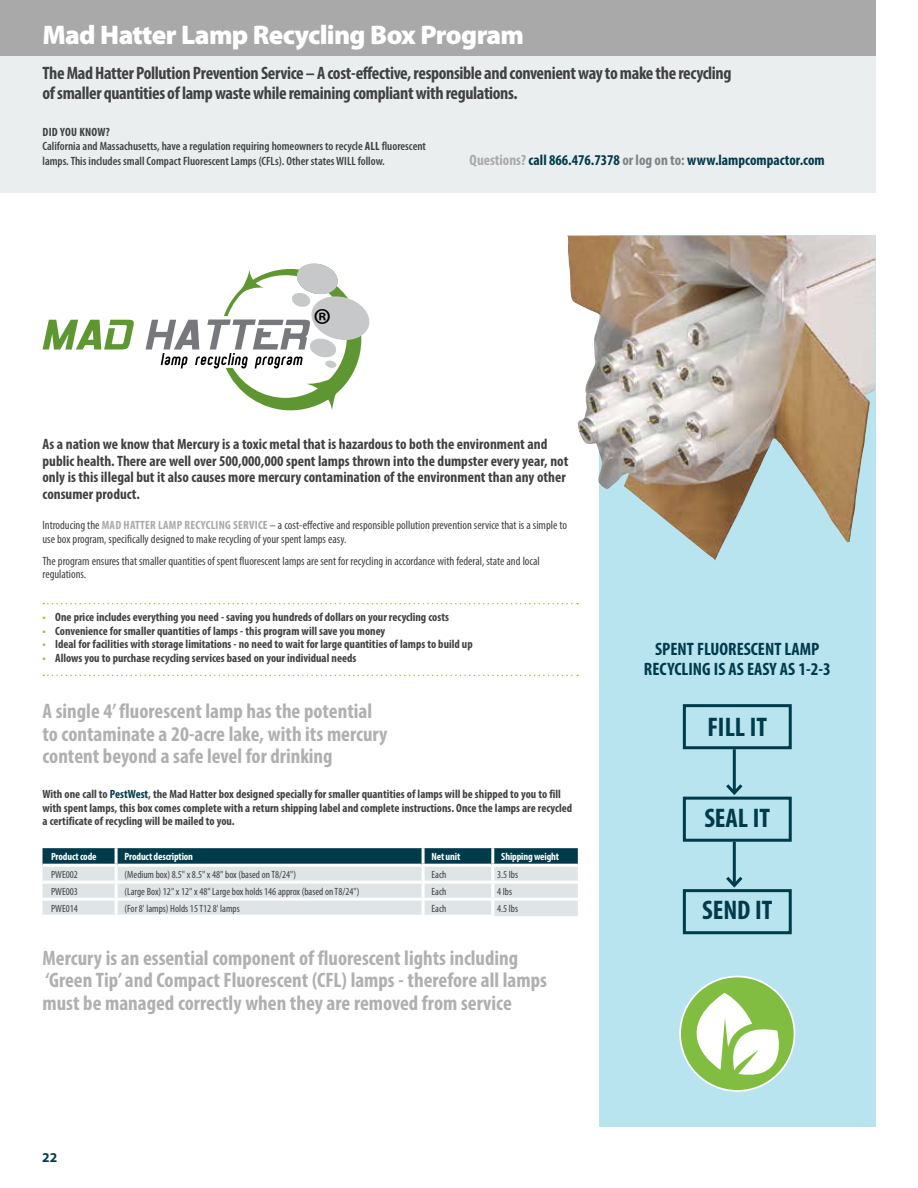
<style>
.page{position:relative;width:918px;height:1188px;background:#fff}
.page>*{position:absolute;margin:0;border:0;box-sizing:border-box;transform-origin:0 0}
.t1{font:45.3px "Myriad Pro";color:#000}
.t2{font:900 27px "Myriad Pro";letter-spacing:-.025em;color:#fff}
.t3{font:700 condensed 27px "Myriad Pro";color:#003b4c}
.t4{font:700 condensed 21px/22.5px "Myriad Pro";color:#b1b0b1}
.t5{font:700 condensed 18px/19.5px "Myriad Pro";letter-spacing:-.02em;color:#414042}
.t6{font:700 condensed 18px "Myriad Pro";color:#003b4c}
.t7{font:700 condensed 15px/16.5px "Myriad Pro";color:#414042}
.t8{font:700 condensed 15px "Myriad Pro";color:#003b4c}
.t9{font:700 13.5px "Myriad Pro";color:#003b4c}
.t10{font:700 condensed 12px/13.5px "Myriad Pro";color:#414042}
.t11{font:condensed 12px/13.5px "Myriad Pro";color:#414042}
.t12{font:600 condensed 12px/14.4px "Myriad Pro";color:#414042}
.t13{font:condensed 10.5px "Myriad Pro";color:#414042}
.t14{font:700 condensed 10.5px "Myriad Pro";letter-spacing:-.015em;color:#fff}
.s1{font-weight:700}
.s2{color:#aaa9aa}
.s3{color:#808285}
.s4{font-weight:700;color:#aaa9aa}
.s5{color:#9aca3c}
.s6{color:#a2b75e}
.s7{color:#003b4c}
</style>
<div class="page">
<svg style="left:43px;top:603px;width:535px;height:1px"></svg>
<svg style="left:43px;top:675px;width:535px;height:1px"></svg>
<svg style="left:43px;top:848px;width:535px;height:68px;background:#a4b8be"></svg>
<hr style="left:43px;top:864px;width:75px;height:3px;background:#fff">
<hr style="left:43px;top:881px;width:72px;height:3px;background:#fff">
<hr style="left:43px;top:898px;width:72px;height:3px;background:#fff">
<hr style="left:43px;top:915px;width:72px;height:3px;background:#fff">
<hr style="left:118px;top:864px;width:304px;height:3px;background:#fff">
<hr style="left:115px;top:867px;width:3px;height:14px;background:#fff">
<hr style="left:115px;top:881px;width:307px;height:3px;background:#fff">
<hr style="left:115px;top:884px;width:3px;height:14px;background:#fff">
<hr style="left:115px;top:898px;width:307px;height:3px;background:#fff">
<hr style="left:115px;top:901px;width:3px;height:14px;background:#fff">
<hr style="left:115px;top:915px;width:307px;height:3px;background:#fff">
<hr style="left:422px;top:864px;width:69px;height:3px;background:#fff">
<hr style="left:422px;top:867px;width:3px;height:14px;background:#fff">
<hr style="left:422px;top:881px;width:69px;height:3px;background:#fff">
<hr style="left:422px;top:884px;width:3px;height:14px;background:#fff">
<hr style="left:422px;top:898px;width:69px;height:3px;background:#fff">
<hr style="left:422px;top:901px;width:3px;height:14px;background:#fff">
<hr style="left:422px;top:915px;width:72px;height:3px;background:#fff">
<hr style="left:491px;top:864px;width:87px;height:3px;background:#fff">
<hr style="left:491px;top:881px;width:87px;height:3px;background:#fff">
<hr style="left:491px;top:898px;width:87px;height:3px;background:#fff">
<hr style="left:115px;top:848px;width:3px;height:16px;background:#fff">
<hr style="left:422px;top:848px;width:3px;height:16px;background:#fff">
<hr style="left:491px;top:848px;width:3px;height:16px;background:#fff">
<hr style="left:491px;top:867px;width:3px;height:14px;background:#fff">
<hr style="left:491px;top:884px;width:3px;height:14px;background:#fff">
<hr style="left:491px;top:901px;width:3px;height:14px;background:#fff">
<svg style="left:43px;top:320px;width:91px;height:30px"></svg>
<svg style="left:146px;top:264px;width:223px;height:146px"></svg>
<div style="left:599px;top:236px;width:276px;height:891px;background:#b8e4f0"></div>
<img style="left:567px;top:236px;width:308px;height:325px">
<div style="left:683px;top:704px;width:109px;height:45px;border:3px solid #003b4c"></div>
<div style="left:683px;top:797px;width:109px;height:45px;border:3px solid #003b4c"></div>
<div style="left:683px;top:889px;width:109px;height:45px;border:3px solid #003b4c"></div>
<hr style="left:733px;top:749px;width:3px;height:44px;background:#003b4c">
<svg style="left:723px;top:781px;width:23px;height:16px"></svg>
<hr style="left:733px;top:842px;width:3px;height:43px;background:#003b4c">
<svg style="left:723px;top:874px;width:23px;height:16px"></svg>
<div style="left:0;top:38px;width:875px;height:155px;background:#eaeeef"></div>
<div style="left:0;top:0;width:875px;height:55px;background:#aaa9aa"></div>
<div style="left:680px;top:977px;width:114px;height:114px;background:#81bd41;border-radius:50%"></div>
<svg style="left:679px;top:991px;width:111px;height:101px"></svg>
<h2 class="t2" style="left:43px;top:17px;width:483px">Mad Hatter Lamp Recycling Box Program</h2>
<h3 class="t5" style="left:43px;top:63px;width:691px">The Mad Hatter Pollution Prevention Service – A cost-effective, responsible and convenient way to make the recycling of smaller quantities of lamp waste while remaining compliant with regulations.</h3>
<p class="t12" style="left:43px;top:125px;width:385px"><span class="s1">did you know?<br></span>California and Massachusetts, have a regulation requiring homeowners to recycle <span class="s1">ALL</span> fluorescent lamps. This includes small Compact Fluorescent Lamps (CFLs). Other states WILL follow.</p>
<p class="t8" style="left:470px;top:150px;width:357px"><span class="s2">Questions?</span> call 866.476.7378 <span class="s3">or log on to:</span> www.lampcompactor.com</p>
<h1 class="t1" style="left:313px;top:297px;width:21px">®</h1>
<p class="t7" style="left:43px;top:436px;width:527px">As a nation we know that Mercury is a toxic metal that is hazardous to both the environment and public health. There are well over 500,000,000 spent lamps thrown into the dumpster every year, not only is this illegal but it also causes more mercury contamination of the environment than any other consumer product.</p>
<p class="t11" style="left:43px;top:518px;width:526px">Introducing the <span class="s4">Mad Hatter Lamp recycling service</span> – a cost-effective and responsible pollution prevention service that is a simple to use box program, specifically designed to make recycling of your spent lamps easy.</p>
<p class="t11" style="left:43px;top:554px;width:499px">The program ensures that smaller quantities of spent fluorescent lamps are sent for recycling in accordance with federal, state and local regulations.</p>
<p class="t10" style="left:43px;top:610px;width:408px"><span class="s5">•</span> One price includes everything you need - saving you hundreds of dollars on your recycling costs</p>
<p class="t10" style="left:43px;top:624px;width:344px"><span class="s6">•</span> Convenience for smaller quantities of lamps - this program will save you money</p>
<p class="t10" style="left:43px;top:637px;width:432px"><span class="s6">•</span> Ideal for facilities with storage limitations - no need to wait for large quantities of lamps to build up</p>
<p class="t10" style="left:43px;top:651px;width:315px"><span class="s6">•</span> Allows you to purchase recycling services based on your individual needs</p>
<h3 class="t4" style="left:43px;top:700px;width:346px">A single 4’ fluorescent lamp has the potential to contaminate a 20-acre lake, with its mercury content beyond a safe level for drinking</h3>
<p class="t10" style="left:43px;top:787px;width:531px">With one call to <span class="s7">PestWest</span>, the Mad Hatter box designed specially for smaller quantities of lamps will be shipped to you to fill with spent lamps, this box comes complete with a return shipping label and complete instructions. Once the lamps are recycled a certificate of recycling will be mailed to you.</p>
<p class="t14" style="left:51px;top:850px;width:47px">Product code</p>
<p class="t14" style="left:125px;top:850px;width:70px">Product description</p>
<p class="t14" style="left:432px;top:850px;width:30px">Net unit</p>
<p class="t14" style="left:501px;top:850px;width:59px">Shipping weight</p>
<p class="t13" style="left:51px;top:868px;width:28px">PWE002</p>
<p class="t13" style="left:125px;top:868px;width:173px">(Medium box) 8.5" x 8.5" x 48" box (based on T8/24")</p>
<p class="t13" style="left:432px;top:868px;width:16px">Each</p>
<p class="t13" style="left:497px;top:868px;width:23px">3.5 Ibs</p>
<p class="t13" style="left:51px;top:885px;width:28px">PWE003</p>
<p class="t13" style="left:125px;top:885px;width:236px">(Large Box) 12" x 12" x 48" Large box holds 146 approx (based on T8/24")</p>
<p class="t13" style="left:432px;top:885px;width:16px">Each</p>
<p class="t13" style="left:497px;top:885px;width:17px">4 Ibs</p>
<p class="t13" style="left:51px;top:902px;width:28px">PWE014</p>
<p class="t13" style="left:125px;top:902px;width:117px">(For 8' lamps) Holds 15 T12 8' lamps</p>
<p class="t13" style="left:432px;top:902px;width:16px">Each</p>
<p class="t13" style="left:497px;top:902px;width:22px">4.5 lbs</p>
<h3 class="t4" style="left:43px;top:946px;width:506px">Mercury is an essential component of fluorescent lights including ‘Green Tip’ and Compact Fluorescent (CFL) lamps - therefore all lamps must be managed correctly when they are removed from service</h3>
<p class="t9" style="left:42px;top:1148px;width:16px">22</p>
<h3 class="t6" style="left:655px;top:638px;width:65px">SPENT FLUORESCENT</h3>
<h3 class="t6" style="left:785px;top:638px;width:36px">LAMP</h3>
<h3 class="t6" style="left:644px;top:658px;width:9px">RECYC</h3>
<h3 class="t6" style="left:682px;top:658px;width:74px">LING ISASEASY</h3>
<h3 class="t6" style="left:780px;top:658px;width:52px">AS 1-2-3</h3>
<h2 class="t3" style="left:707px;top:710px;width:52px">FILL IT</h2>
<h2 class="t3" style="left:704px;top:802px;width:58px">SEA L IT</h2>
<h2 class="t3" style="left:702px;top:893px;width:13px">SEND</h2>
<h2 class="t3" style="left:755px;top:893px;width:9px">IT</h2>
</div>
